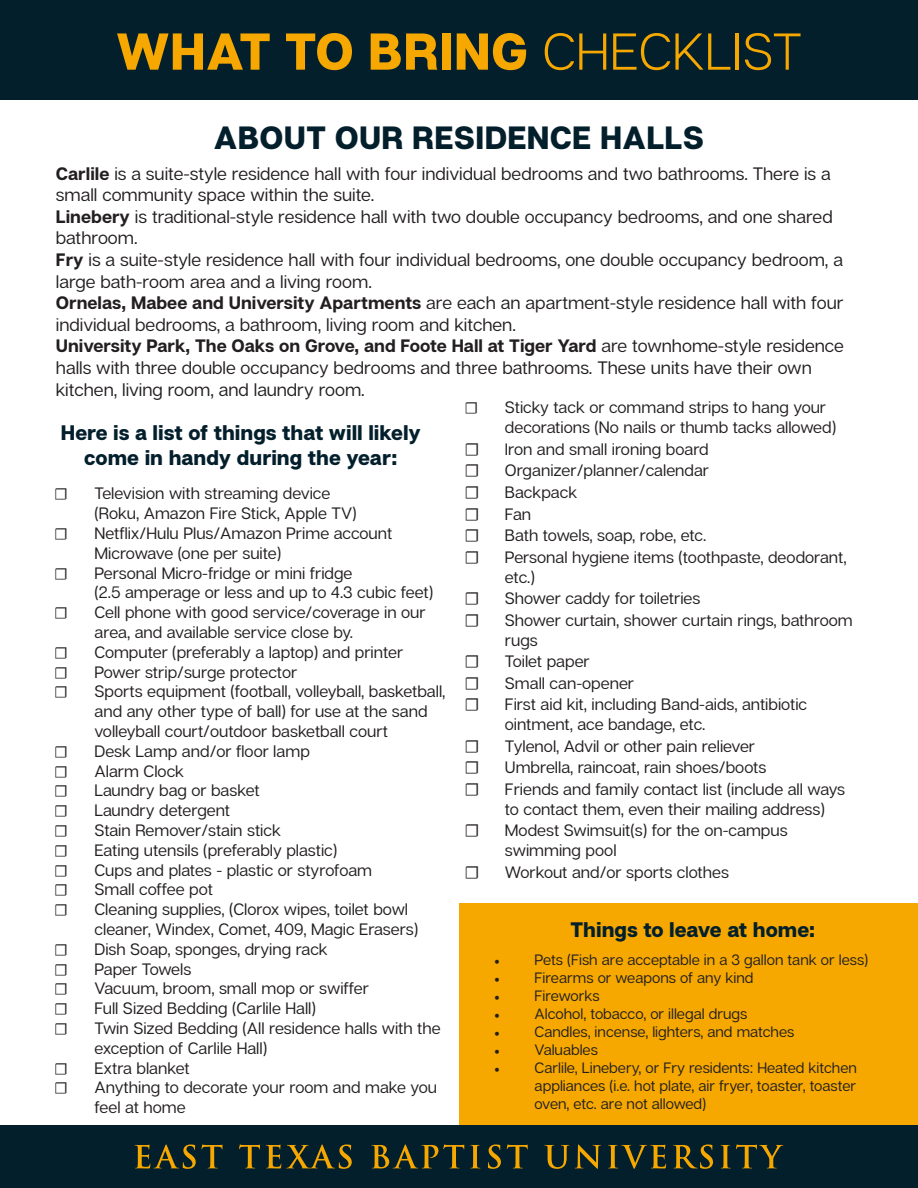
<style>
.page{position:relative;width:918px;height:1188px;background:#fff}
.page>*{position:absolute;margin:0;border:0;box-sizing:border-box;transform-origin:0 0}
.t1{font:800 51.75px "Articulat C Fv 2";letter-spacing:.01em;color:#f6a800}
.t2{font:800 32.25px "Articulat C Fv 2";letter-spacing:.01em;color:#031f2c}
.t3{font:800 21px/25.2px "Articulat C Fv 2";color:#031f2c;text-align:center}
.t4{font:18px/21.6px "Articulat C Fv 2 Text";color:#231f20}
.t5{font:18px "Minion Pro";color:#231f20}
.t6{font:16.5px/19.8px "Articulat C Fv 2 Text";color:#231f20}
.t7{font:16.5px "Minion Pro";color:#231f20}
.t8{font:15px/18px "Articulat C Fv 2 Text";color:#231f20;text-align:justify}
.s1{font-weight:300}
.s2{font-family:"Articulat C Fv 2";font-weight:700}
.s3{font-family:"Minion Pro"}
</style>
<div class="page">
<div style="left:0;top:0;width:918px;height:99px;background:#031f2c"></div>
<div style="left:460px;top:904px;width:458px;height:221px;background:#f6a800"></div>
<div style="left:0;top:1125px;width:918px;height:63px;background:#031f2c"></div>
<svg style="left:135px;top:1144px;width:61px;height:25px"></svg>
<svg style="left:202px;top:1145px;width:21px;height:23px"></svg>
<svg style="left:239px;top:1145px;width:21px;height:23px"></svg>
<svg style="left:266px;top:1144px;width:86px;height:25px"></svg>
<svg style="left:371px;top:1144px;width:93px;height:24px"></svg>
<svg style="left:470px;top:1145px;width:10px;height:23px"></svg>
<svg style="left:488px;top:1144px;width:13px;height:25px"></svg>
<svg style="left:507px;top:1145px;width:21px;height:23px"></svg>
<svg style="left:544px;top:1145px;width:25px;height:24px"></svg>
<svg style="left:575px;top:1145px;width:26px;height:24px"></svg>
<svg style="left:608px;top:1145px;width:58px;height:24px"></svg>
<svg style="left:673px;top:1144px;width:40px;height:25px"></svg>
<svg style="left:721px;top:1145px;width:62px;height:23px"></svg>
<p class="t1" style="left:116px;top:20px;width:688px">WHAT TO BRING <span class="s1">CHECKLIST</span></p>
<p class="t2" style="left:214px;top:118px;width:492px">ABOUT OUR RESIDENCE HALLS</p>
<p class="t4" style="left:56px;top:163px;width:776px"><span class="s2">Carlile</span> is a suite-style residence hall with four individual bedrooms and two bathrooms. There is a small community space within the suite.</p>
<p class="t4" style="left:56px;top:206px;width:778px"><span class="s2">Linebery</span> is traditional-style residence hall with two double occupancy bedrooms, and one shared bathroom.</p>
<p class="t4" style="left:56px;top:249px;width:790px"><span class="s2">Fry</span> is a suite-style residence hall with four individual bedrooms, one double occupancy bedroom, a large bath-room area and a living room.<br><span class="s2">Ornelas, Mabee and University Apartments</span> are each an apartment-style residence hall with four individual bedrooms, a bathroom, living room and kitchen.<br><span class="s2">University Park, The Oaks on Grove, and Foote Hall at Tiger Yard</span> are townhome-style residence halls with three double occupancy bedrooms and three bathrooms. These units have their own kitchen, living room, and laundry room.</p>
<p class="t3" style="left:61px;top:421px;width:361px">Here is a list of things that will likely come in handy during the year:</p>
<p class="t7" style="left:54px;top:483px;width:15px">☐</p>
<p class="t6" style="left:94px;top:484px;width:264px">Television with streaming device (Roku, Amazon Fire Stick, Apple TV)</p>
<p class="t7" style="left:54px;top:523px;width:15px">☐</p>
<p class="t6" style="left:94px;top:524px;width:299px">Netflix/Hulu Plus/Amazon Prime account<br>Microwave (one per suite)</p>
<p class="t7" style="left:54px;top:562px;width:15px">☐</p>
<p class="t6" style="left:94px;top:563px;width:340px">Personal Micro-fridge or mini fridge<br>(2.5 amperage or less and up to 4.3 cubic feet)</p>
<p class="t7" style="left:54px;top:602px;width:15px">☐</p>
<p class="t6" style="left:94px;top:603px;width:333px">Cell phone with good service/coverage in our area, and available service close by.</p>
<p class="t7" style="left:54px;top:642px;width:15px">☐</p>
<p class="t6" style="left:94px;top:643px;width:310px">Computer (preferably a laptop) and printer</p>
<p class="t7" style="left:54px;top:661px;width:15px">☐</p>
<p class="t6" style="left:94px;top:662px;width:204px">Power strip/surge protector</p>
<p class="t7" style="left:54px;top:681px;width:15px">☐</p>
<p class="t6" style="left:94px;top:682px;width:352px">Sports equipment (football, volleyball, basketball, and any other type of ball) for use at the sand volleyball court/outdoor basketball court</p>
<p class="t7" style="left:54px;top:741px;width:15px">☐</p>
<p class="t6" style="left:94px;top:742px;width:217px">Desk Lamp and/or floor lamp</p>
<p class="t7" style="left:54px;top:760px;width:15px">☐</p>
<p class="t6" style="left:94px;top:761px;width:91px">Alarm Clock</p>
<p class="t7" style="left:54px;top:780px;width:15px">☐</p>
<p class="t6" style="left:94px;top:781px;width:167px">Laundry bag or basket</p>
<p class="t7" style="left:54px;top:800px;width:15px">☐</p>
<p class="t6" style="left:94px;top:801px;width:137px">Laundry detergent</p>
<p class="t7" style="left:54px;top:820px;width:15px">☐</p>
<p class="t6" style="left:94px;top:821px;width:188px">Stain Remover/stain stick</p>
<p class="t7" style="left:54px;top:840px;width:15px">☐</p>
<p class="t6" style="left:94px;top:841px;width:244px">Eating utensils (preferably plastic)</p>
<p class="t7" style="left:54px;top:859px;width:15px">☐</p>
<p class="t6" style="left:94px;top:860px;width:279px">Cups and plates - plastic or styrofoam</p>
<p class="t7" style="left:54px;top:879px;width:15px">☐</p>
<p class="t6" style="left:94px;top:880px;width:120px">Small coffee pot</p>
<p class="t7" style="left:54px;top:899px;width:15px">☐</p>
<p class="t6" style="left:94px;top:900px;width:325px">Cleaning supplies, (Clorox wipes, toilet bowl cleaner, Windex, Comet, 409, Magic Erasers)</p>
<p class="t7" style="left:54px;top:939px;width:15px">☐</p>
<p class="t6" style="left:94px;top:940px;width:235px">Dish Soap, sponges, drying rack</p>
<p class="t7" style="left:54px;top:958px;width:15px">☐</p>
<p class="t6" style="left:94px;top:959px;width:98px">Paper Towels</p>
<p class="t7" style="left:54px;top:978px;width:15px">☐</p>
<p class="t6" style="left:94px;top:979px;width:276px">Vacuum, broom, small mop or swiffer</p>
<p class="t7" style="left:54px;top:998px;width:15px">☐</p>
<p class="t6" style="left:94px;top:999px;width:223px">Full Sized Bedding (Carlile Hall)</p>
<p class="t7" style="left:54px;top:1018px;width:15px">☐</p>
<p class="t6" style="left:94px;top:1019px;width:348px">Twin Sized Bedding (All residence halls with the exception of Carlile Hall)</p>
<p class="t7" style="left:54px;top:1057px;width:15px">☐</p>
<p class="t6" style="left:94px;top:1058px;width:97px">Extra blanket</p>
<p class="t7" style="left:54px;top:1077px;width:15px">☐</p>
<p class="t6" style="left:94px;top:1078px;width:344px">Anything to decorate your room and make you feel at home</p>
<p class="t7" style="left:464px;top:397px;width:15px">☐</p>
<p class="t6" style="left:505px;top:398px;width:333px">Sticky tack or command strips to hang your decorations (No nails or thumb tacks allowed)</p>
<p class="t5" style="left:464px;top:437px;width:17px">☐</p>
<p class="t6" style="left:505px;top:439px;width:205px">Iron and small ironing board</p>
<p class="t5" style="left:464px;top:459px;width:17px">☐</p>
<p class="t6" style="left:505px;top:461px;width:206px">Organizer/planner/calendar</p>
<p class="t5" style="left:464px;top:480px;width:17px">☐</p>
<p class="t6" style="left:505px;top:483px;width:74px">Backpack</p>
<p class="t5" style="left:464px;top:502px;width:17px">☐</p>
<p class="t6" style="left:505px;top:504px;width:28px">Fan</p>
<p class="t5" style="left:464px;top:523px;width:17px">☐</p>
<p class="t6" style="left:505px;top:526px;width:203px">Bath towels, soap, robe, etc.</p>
<p class="t5" style="left:464px;top:545px;width:17px">☐</p>
<p class="t6" style="left:505px;top:547px;width:343px">Personal hygiene items (toothpaste, deodorant, etc.)</p>
<p class="t5" style="left:464px;top:586px;width:17px">☐</p>
<p class="t6" style="left:505px;top:589px;width:197px">Shower caddy for toiletries</p>
<p class="t5" style="left:464px;top:608px;width:17px">☐</p>
<p class="t6" style="left:505px;top:610px;width:349px">Shower curtain, shower curtain rings, bathroom rugs</p>
<p class="t5" style="left:464px;top:649px;width:17px">☐</p>
<p class="t6" style="left:505px;top:652px;width:87px">Toilet paper</p>
<p class="t5" style="left:464px;top:671px;width:17px">☐</p>
<p class="t6" style="left:505px;top:673px;width:131px">Small can-opener</p>
<p class="t5" style="left:464px;top:693px;width:17px">☐</p>
<p class="t6" style="left:505px;top:695px;width:304px">First aid kit, including Band-aids, antibiotic ointment, ace bandage, etc.</p>
<p class="t5" style="left:464px;top:734px;width:17px">☐</p>
<p class="t6" style="left:505px;top:736px;width:252px">Tylenol, Advil or other pain reliever</p>
<p class="t5" style="left:464px;top:756px;width:17px">☐</p>
<p class="t6" style="left:505px;top:758px;width:263px">Umbrella, raincoat, rain shoes/boots</p>
<p class="t5" style="left:464px;top:777px;width:17px">☐</p>
<p class="t6" style="left:505px;top:780px;width:342px">Friends and family contact list (include all ways to contact them, even their mailing address)</p>
<p class="t5" style="left:464px;top:819px;width:17px">☐</p>
<p class="t6" style="left:505px;top:821px;width:284px">Modest Swimsuit(s) for the on-campus swimming pool</p>
<p class="t5" style="left:464px;top:860px;width:17px">☐</p>
<p class="t6" style="left:505px;top:862px;width:226px">Workout and/or sports clothes</p>
<p class="t3" style="left:571px;top:919px;width:246px">Things to leave at home:</p>
<p class="t8" style="left:494px;top:951px;width:376px"><span class="s3">•</span> Pets (Fish are acceptable in a 3 gallon tank or less)</p>
<p class="t8" style="left:494px;top:969px;width:261px"><span class="s3">•</span> Firearms or weapons of any kind</p>
<p class="t8" style="left:494px;top:987px;width:107px"><span class="s3">•</span> Fireworks</p>
<p class="t8" style="left:494px;top:1005px;width:255px"><span class="s3">•</span> Alcohol, tobacco, or illegal drugs</p>
<p class="t8" style="left:494px;top:1023px;width:302px"><span class="s3">•</span> Candles, incense, lighters, and matches</p>
<p class="t8" style="left:494px;top:1041px;width:105px"><span class="s3">•</span> Valuables</p>
<p class="t8" style="left:535px;top:1059px;width:324px;text-indent:-40px"><span class="s3">•</span> Carlile, Linebery, or Fry residents: Heated kitchen appliances (i.e. hot plate, air fryer, toaster, toaster oven, etc. are not allowed)</p>
</div>
